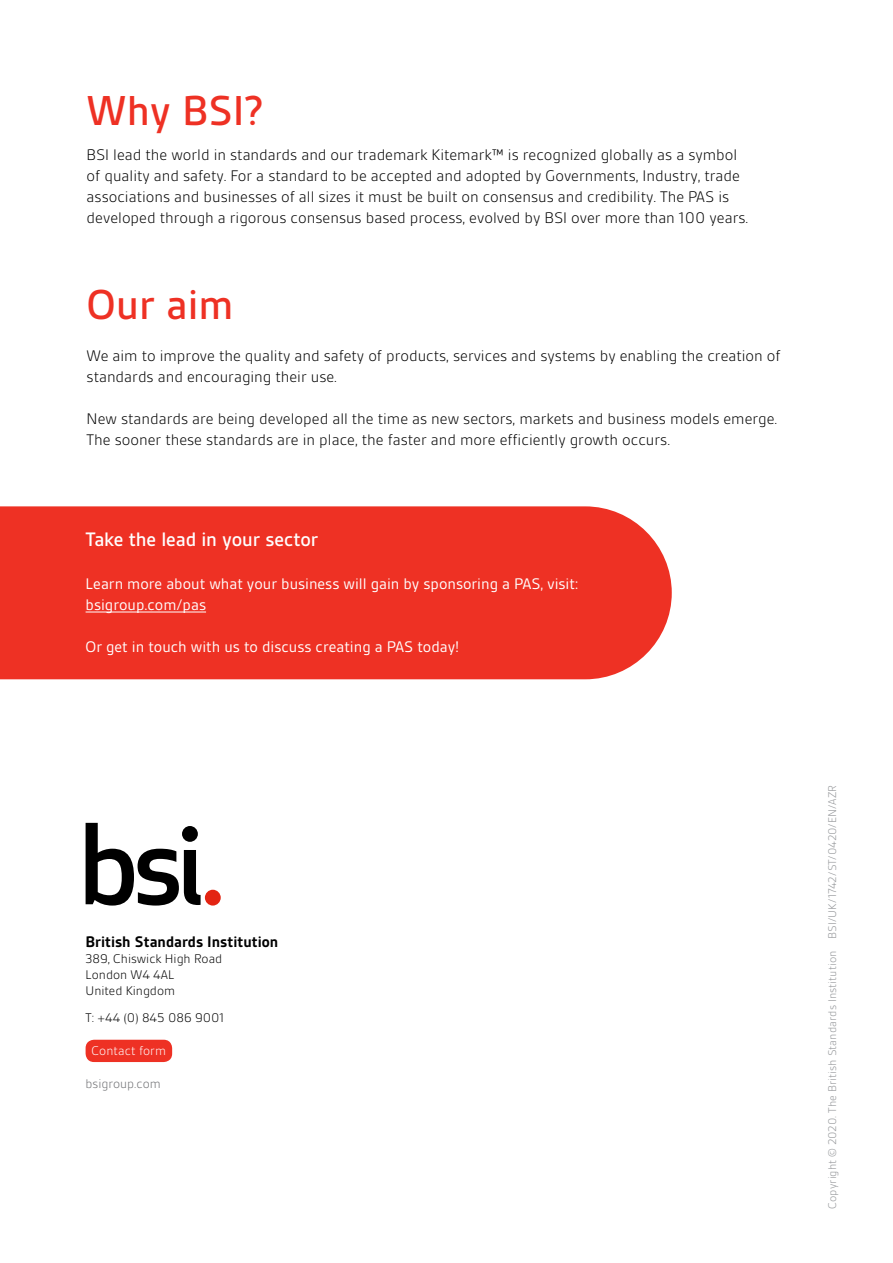
<style>
.page{position:relative;width:893px;height:1263px;background:#fff}
.page>*{position:absolute;margin:0;border:0;box-sizing:border-box;transform-origin:0 0}
.t1{font:500 45px "BSI Gesta";color:#ee3124}
.t2{font:500 21px "BSI Gesta";letter-spacing:-.01em;color:#fff}
.t3{font:300 16.5px/21px "BSI Gesta";color:#000}
.t4{font:16.5px/21px "BSI Gesta";color:#fff}
.t5{font:700 16.5px "BSI Gesta";color:#000}
.t6{font:300 13.5px/16.2px "BSI Gesta";color:#000}
.t7{font:300 13.5px "BSI Gesta";color:#6d6e71}
.t8{font:300 13.5px "BSI Gesta";letter-spacing:.005em;color:#fff}
.t9{font:300 12px "BSI Gesta";letter-spacing:.01em;color:#939598}
</style>
<div class="page">
<div style="left:86px;top:1040px;width:86px;height:22px;background:#ee3124;border-radius:9px"></div>
<div style="left:0;top:506px;width:672px;height:173px;background:#ee3124"></div>
<svg style="left:86px;top:823px;width:115px;height:82px"></svg>
<div style="left:205px;top:890px;width:16px;height:15px;background:#e32412;border-radius:50%"></div>
<hr style="left:86px;top:612px;width:120px;height:1px;background:#fff">
<h1 class="t1" style="left:87px;top:87px;width:179px">Why BSI?</h1>
<p class="t3" style="left:87px;top:144px;width:663px">BSI lead the world in standards and our trademark Kitemark™ is recognized globally as a symbol of quality and safety. For a standard to be accepted and adopted by Governments, Industry, trade associations and businesses of all sizes it must be built on consensus and credibility. The PAS is developed through a rigorous consensus based process, evolved by BSI over more than 100 years.</p>
<h1 class="t1" style="left:87px;top:281px;width:148px">Our aim</h1>
<p class="t3" style="left:87px;top:345px;width:695px">We aim to improve the quality and safety of products, services and systems by enabling the creation of standards and encouraging their use.</p>
<p class="t3" style="left:87px;top:408px;width:692px">New standards are being developed all the time as new sectors, markets and business models emerge.<br>The sooner these standards are in place, the faster and more efficiently growth occurs.</p>
<p class="t2" style="left:86px;top:528px;width:234px">Take the lead in your sector</p>
<p class="t4" style="left:86px;top:574px;width:494px">Learn more about what your business will gain by sponsoring a PAS, visit: bsigroup.com/pas</p>
<p class="t4" style="left:86px;top:637px;width:375px">Or get in touch with us to discuss creating a PAS today!</p>
<p class="t5" style="left:86px;top:933px;width:194px">British Standards Institution</p>
<p class="t6" style="left:86px;top:950px;width:138px">389, Chiswick High Road<br>London W4 4AL<br>United Kingdom</p>
<p class="t6" style="left:86px;top:1009px;width:140px">T: +44 (0) 845 086 9001</p>
<p class="t8" style="left:92px;top:1044px;width:76px">Contact form</p>
<p class="t7" style="left:86px;top:1077px;width:77px">bsigroup.com</p>
<p class="t9" style="left:826px;top:1209px;width:425px;rotate:-90deg">Copyright © 2020. The British Standards Institution BSI/UK/1742/ST/0420/EN/AZR</p>
</div>
